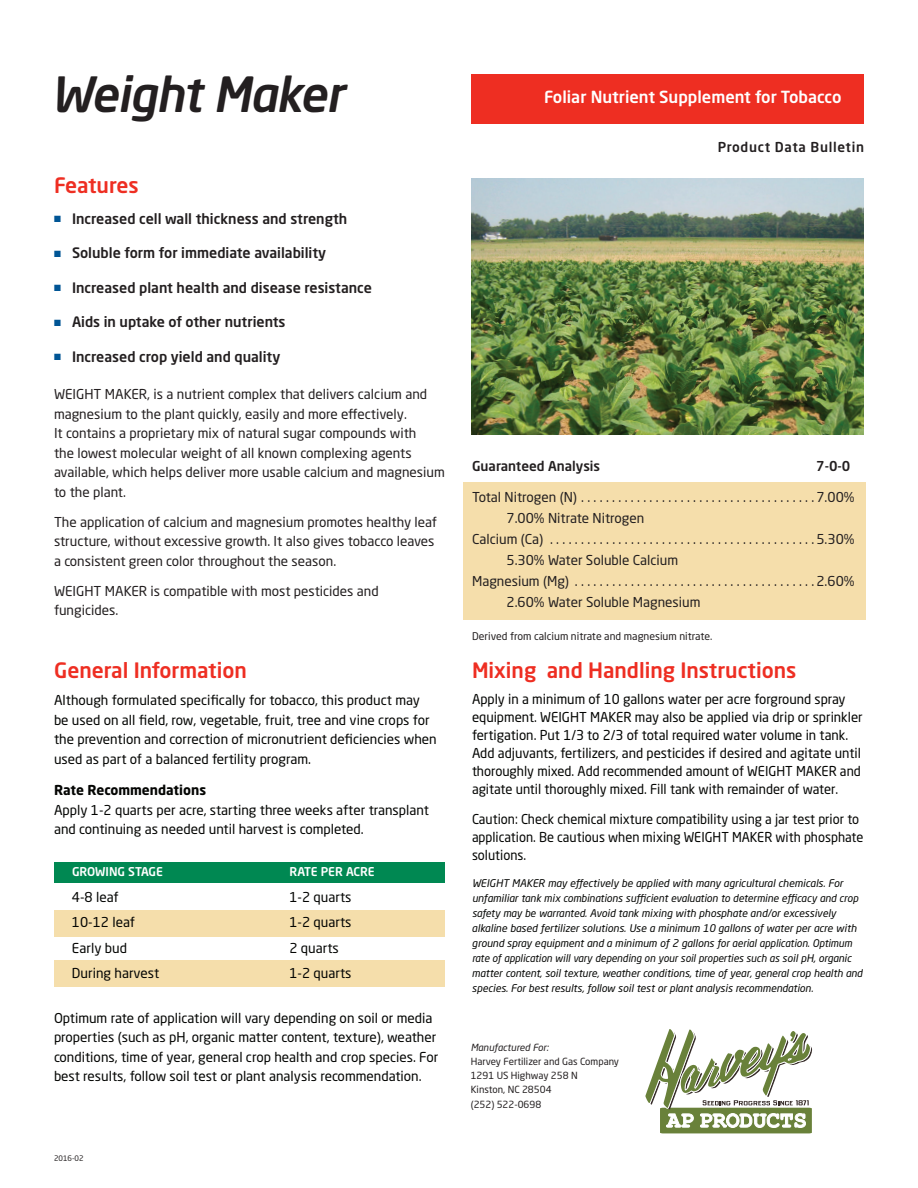
<style>
.page{position:relative;width:918px;height:1188px;background:#fff}
.page>*{position:absolute;margin:0;border:0;box-sizing:border-box;transform-origin:0 0}
.t1{font:italic 500 48px "Neo Sans Pro";letter-spacing:-.02em;color:#231f20}
.t2{font:500 21px "Neo Sans Pro";color:#ee2e22}
.t3{font:500 16.5px "Neo Sans Pro";color:#fff}
.t4{font:500 14.25px "Neo Sans Pro";color:#231f20}
.t5{font:13.5px/19.5px "Neo Sans Pro";color:#040503}
.t6{font:13.5px/19.5px "Neo Sans Pro";color:#231f20}
.t7{font:13.5px/18px "Neo Sans Pro";color:#040503;scale:.95 1}
.t8{font:500 13.5px "Neo Sans Pro";letter-spacing:.01em;color:#231f20}
.t9{font:500 13.5px "Neo Sans Pro";letter-spacing:.05em;color:#231f20}
.t10{font:700 13.5px "Neo Sans Pro";color:#040503}
.t11{font:500 12px "Neo Sans Pro";color:#fff}
.t12{font:italic 10.5px/15px "Neo Sans Pro";color:#040503}
.t13{font:10.5px "Neo Sans Pro";color:#231f20}
.t14{font:9.75px/14.2px "Neo Sans Pro";color:#231f20}
.t15{font:italic 9.75px "Neo Sans Pro";color:#231f20}
.t16{font:7.5px "Neo Sans Pro";color:#231f20}
.s1{color:#005595}
</style>
<div class="page">
<div style="left:54px;top:862px;width:391px;height:21px;background:#008852"></div>
<div style="left:54px;top:910px;width:391px;height:27px;background:#f5deab"></div>
<div style="left:54px;top:961px;width:391px;height:26px;background:#f5deab"></div>
<div style="left:463px;top:482px;width:403px;height:138px;background:#f5deab"></div>
<div style="left:472px;top:74px;width:392px;height:50px;background:#ee2e22"></div>
<img style="left:471px;top:178px;width:393px;height:257px">
<svg style="left:645px;top:1029px;width:167px;height:104px"></svg>
<h1 class="t1" style="left:51px;top:64px;width:295px">Weight Maker</h1>
<h2 class="t2" style="left:54px;top:172px;width:86px">Features</h2>
<p class="t4" style="left:54px;top:210px;width:295px"><span class="s1">■</span> Increased cell wall thickness and strength</p>
<p class="t4" style="left:54px;top:244px;width:274px"><span class="s1">■</span> Soluble form for immediate availability</p>
<p class="t4" style="left:54px;top:279px;width:319px"><span class="s1">■</span> Increased plant health and disease resistance</p>
<p class="t4" style="left:54px;top:313px;width:233px"><span class="s1">■</span> Aids in uptake of other nutrients</p>
<p class="t4" style="left:54px;top:348px;width:228px"><span class="s1">■</span> Increased crop yield and quality</p>
<p class="t6" style="left:54px;top:384px;width:392px">WEIGHT MAKER, is a nutrient complex that delivers calcium and magnesium to the plant quickly, easily and more effectively.<br>It contains a proprietary mix of natural sugar compounds with<br>the lowest molecular weight of all known complexing agents available, which helps deliver more usable calcium and magnesium to the plant.</p>
<p class="t6" style="left:54px;top:512px;width:385px">The application of calcium and magnesium promotes healthy leaf structure, without excessive growth. It also gives tobacco leaves a consistent green color throughout the season.</p>
<p class="t6" style="left:54px;top:581px;width:326px">WEIGHT MAKER is compatible with most pesticides and fungicides.</p>
<h2 class="t2" style="left:54px;top:657px;width:194px">General Information</h2>
<p class="t5" style="left:54px;top:691px;width:384px">Although formulated specifically for tobacco, this product may be used on all field, row, vegetable, fruit, tree and vine crops for the prevention and correction of micronutrient deficiencies when used as part of a balanced fertility program.</p>
<p class="t10" style="left:54px;top:782px;width:154px">Rate Recommendations</p>
<p class="t5" style="left:54px;top:800px;width:376px">Apply 1-2 quarts per acre, starting three weeks after transplant and continuing as needed until harvest is completed.</p>
<p class="t11" style="left:72px;top:864px;width:93px">GROWING STAGE</p>
<p class="t11" style="left:290px;top:864px;width:87px">RATE PER ACRE</p>
<p class="t5" style="left:72px;top:887px;width:48px">4-8 leaf</p>
<p class="t5" style="left:289px;top:887px;width:64px">1-2 quarts</p>
<p class="t5" style="left:72px;top:912px;width:65px">10-12 leaf</p>
<p class="t5" style="left:289px;top:912px;width:64px">1-2 quarts</p>
<p class="t5" style="left:72px;top:938px;width:57px">Early bud</p>
<p class="t5" style="left:289px;top:938px;width:51px">2 quarts</p>
<p class="t5" style="left:72px;top:963px;width:89px">During harvest</p>
<p class="t5" style="left:289px;top:963px;width:64px">1-2 quarts</p>
<p class="t5" style="left:54px;top:1008px;width:386px">Optimum rate of application will vary depending on soil or media properties (such as pH, organic matter content, texture), weather conditions, time of year, general crop health and crop species. For best results, follow soil test or plant analysis recommendation.</p>
<p class="t16" style="left:54px;top:1153px;width:31px">2016-02</p>
<p class="t3" style="left:544px;top:86px;width:299px">Foliar Nutrient Supplement for Tobacco</p>
<p class="t9" style="left:718px;top:138px;width:148px">Product Data Bulletin</p>
<p class="t8" style="left:472px;top:457px;width:130px">Guaranteed Analysis</p>
<p class="t8" style="left:816px;top:457px;width:36px">7-0-0</p>
<p class="t6" style="left:472px;top:487px;width:384px">Total Nitrogen (N) . . . . . . . . . . . . . . . . . . . . . . . . . . . . . . . . . . . . . 7.00%</p>
<p class="t6" style="left:507px;top:508px;width:139px">7.00% Nitrate Nitrogen</p>
<p class="t6" style="left:472px;top:529px;width:384px">Calcium (Ca) . . . . . . . . . . . . . . . . . . . . . . . . . . . . . . . . . . . . . . . . . . 5.30%</p>
<p class="t6" style="left:507px;top:550px;width:173px">5.30% Water Soluble Calcium</p>
<p class="t6" style="left:472px;top:571px;width:384px">Magnesium (Mg) . . . . . . . . . . . . . . . . . . . . . . . . . . . . . . . . . . . . . . 2.60%</p>
<p class="t6" style="left:507px;top:592px;width:195px">2.60% Water Soluble Magnesium</p>
<p class="t13" style="left:472px;top:630px;width:241px">Derived from calcium nitrate and magnesium nitrate.</p>
<h2 class="t2" style="left:472px;top:657px;width:326px">Mixing and Handling Instructions</h2>
<p class="t5" style="left:472px;top:690px;width:392px;line-height:18px">Apply in a minimum of 10 gallons water per acre forground spray equipment. WEIGHT MAKER may also be applied via drip or sprinkler fertigation. Put 1/3 to 2/3 of total required water volume in tank.<br>Add adjuvants, fertilizers, and pesticides if desired and agitate until thoroughly mixed. Add recommended amount of WEIGHT MAKER and agitate until thoroughly mixed. Fill tank with remainder of water.</p>
<p class="t7" style="left:472px;top:810px;width:414px">Caution: Check chemical mixture compatibility using a jar test prior to application. Be cautious when mixing WEIGHT MAKER with phosphate solutions.</p>
<p class="t12" style="left:472px;top:875px;width:392px">WEIGHT MAKER may effectively be applied with many agricultural chemicals. For unfamiliar tank mix combinations sufficient evaluation to determine efficacy and crop safety may be warranted. Avoid tank mixing with phosphate and/or excessively alkaline based fertilizer solutions. Use a minimum 10 gallons of water per acre with ground spray equipment and a minimum of 2 gallons for aerial application. Optimum rate of application will vary depending on your soil properties such as soil pH, organic matter content, soil texture, weather conditions, time of year, general crop health and species. For best results, follow soil test or plant analysis recommendation.</p>
<p class="t15" style="left:471px;top:1041px;width:79px">Manufactured For:</p>
<p class="t14" style="left:471px;top:1054px;width:150px">Harvey Fertilizer and Gas Company<br>1291 US Highway 258 N<br>Kinston, NC 28504<br>(252) 522-0698</p>
</div>
